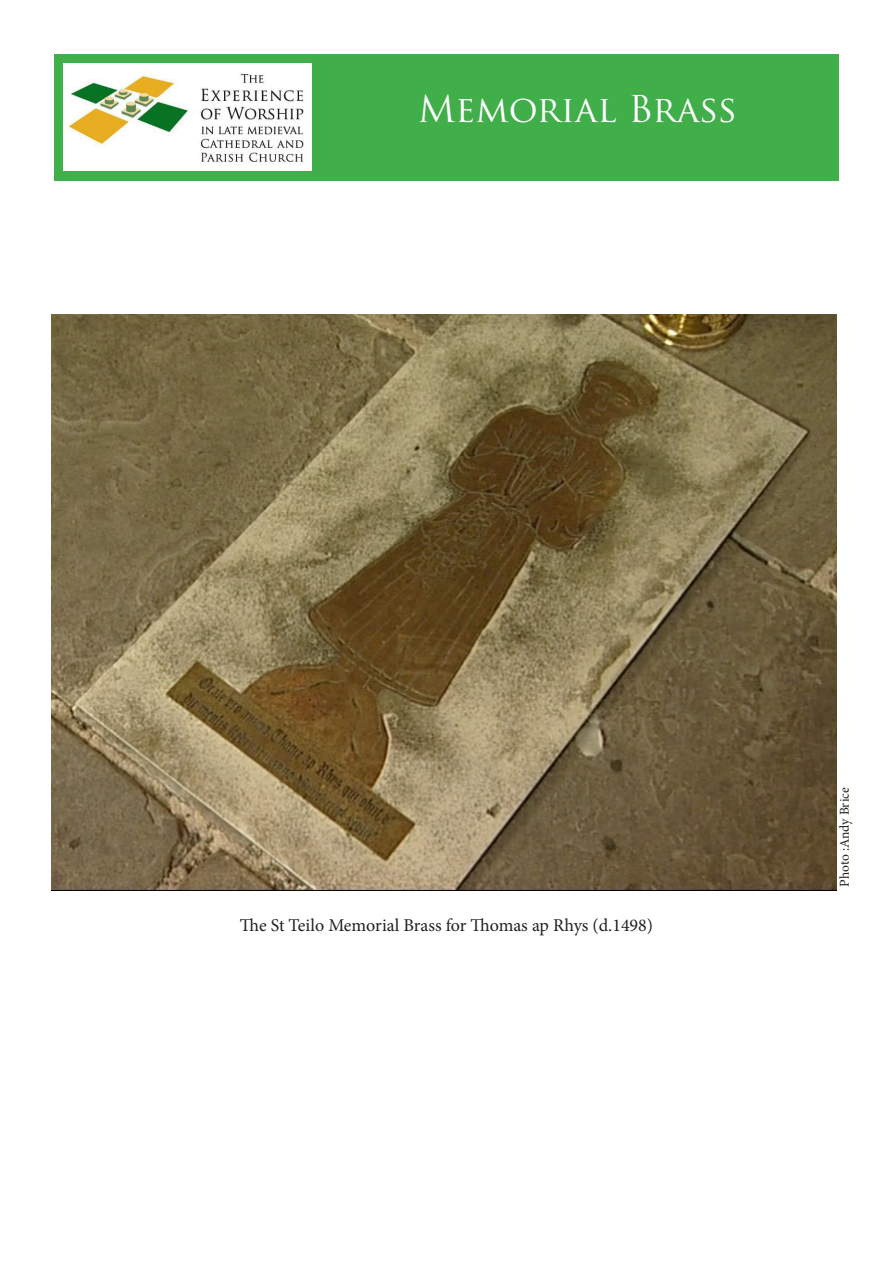
<style>
.page{position:relative;width:893px;height:1263px;background:#fff}
.page>*{position:absolute;margin:0;border:0;box-sizing:border-box;transform-origin:0 0}
.t1{font:36px "Trajan Pro";color:#fff}
.t2{font:18px "Minion Pro";letter-spacing:-.005em;color:#231f20}
.t3{font:13.5px "Minion Pro";letter-spacing:-.005em;color:#231f20}
</style>
<div class="page">
<div style="left:54px;top:54px;width:785px;height:127px;background:#40ae49"></div>
<img style="left:64px;top:63px;width:248px;height:108px">
<img style="left:51px;top:315px;width:785px;height:575px">
<p class="t1" style="left:418px;top:86px;width:321px">Memorial Brass</p>
<p class="t2" style="left:240px;top:914px;width:415px">The St Teilo Memorial Brass for Thomas ap Rhys (d.1498)</p>
<p class="t3" style="left:835px;top:887px;width:101px;rotate:-90deg">Photo :Andy Brice</p>
</div>
